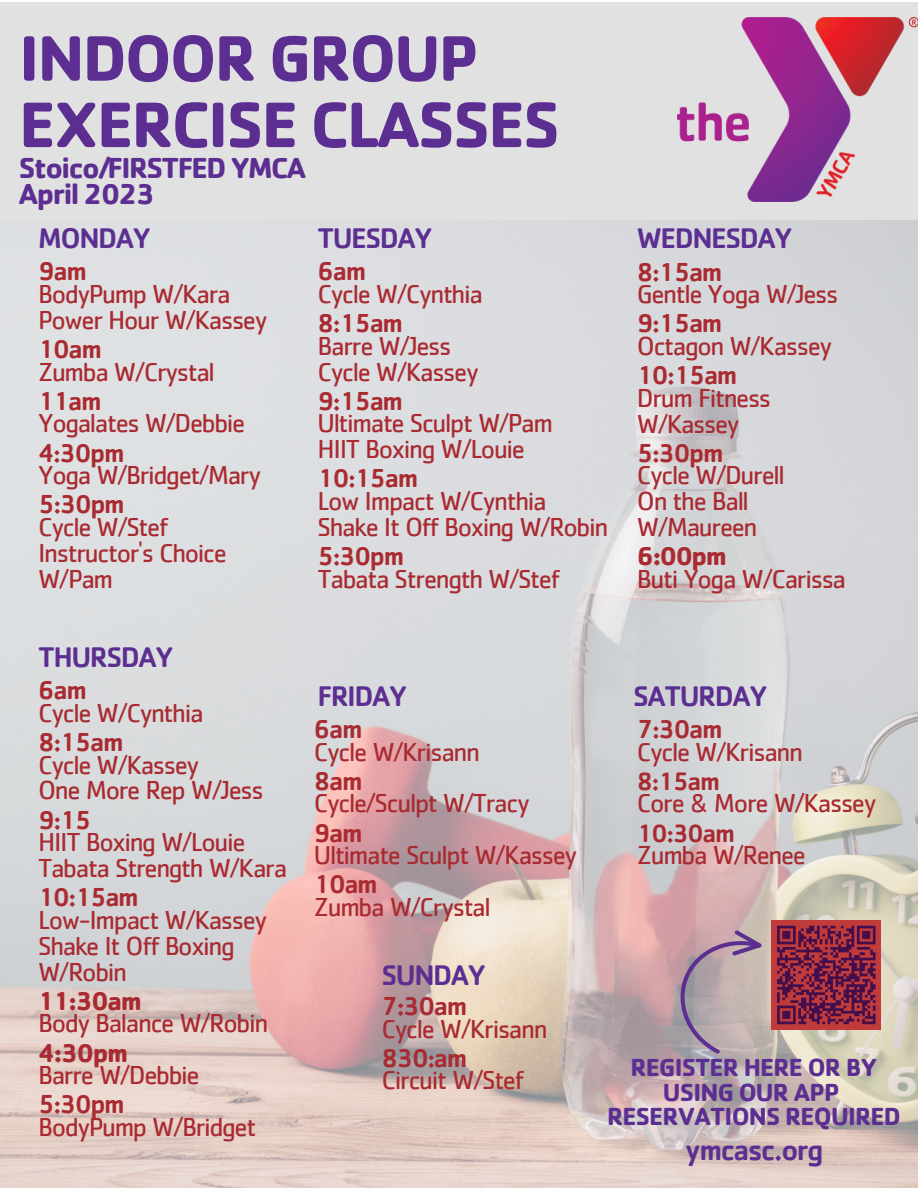
<style>
.page{position:relative;width:918px;height:1188px;background:#fff}
.page>*{position:absolute;margin:0;border:0;box-sizing:border-box;transform-origin:0 0}
.t1{font:700 66.6px/66.3px "Cachet";letter-spacing:-.03em;color:#5c2e91}
.t2{font:700 29.85px/25.8px "Cachet";letter-spacing:-.05em;color:#5c2e91}
.t3{font:500 29.85px "Cachet";letter-spacing:-.05em;color:#5c2e91}
.t4{font:500 29.25px "Cachet";letter-spacing:-.05em;color:#5c2e91}
.t5{font:26.85px/25.8px "Cachet";letter-spacing:-.05em;color:#a92b31}
.t6{font:500 26.85px "Cachet";letter-spacing:-.05em;color:#a92b31}
.t7{font:700 26.85px "Cachet";letter-spacing:-.05em;color:#a92b31}
.t8{font:500 26.1px "Cachet";letter-spacing:-.05em;color:#a92b31}
.t9{font:700 25.5px/24.8px "Cachet";letter-spacing:-.03em;color:#5c2e91;text-align:center}
</style>
<div class="page">
<div style="left:0;top:2px;width:918px;height:217px;background:#e1e1e1"></div>
<img style="left:0;top:221px;width:918px;height:967px">
<svg style="left:677px;top:930px;width:85px;height:124px;background:#b3a0a8"></svg>
<img style="left:678px;top:18px;width:240px;height:183px">
<div style="left:772px;top:920px;width:109px;height:110px;background:#c23b3b"></div>
<svg style="left:777px;top:925px;width:99px;height:100px"></svg>
<h1 class="t1" style="left:19px;top:23px;width:543px">INDOOR GROUP<br>EXERCISE CLASSES</h1>
<p class="t2" style="left:19px;top:154px;width:289px">Stoico/FIRSTFED YMCA<br>April 2023</p>
<p class="t4" style="left:38px;top:219px;width:114px">MONDAY</p>
<p class="t4" style="left:318px;top:219px;width:116px">TUESDAY</p>
<p class="t4" style="left:637px;top:219px;width:157px">WEDNESDAY</p>
<p class="t6" style="left:38px;top:254px;width:50px">9am</p>
<p class="t5" style="left:38px;top:282px;width:231px">BodyPump W/Kara<br>Power Hour W/Kassey</p>
<p class="t6" style="left:38px;top:332px;width:65px">10am</p>
<p class="t5" style="left:38px;top:360px;width:178px">Zumba W/Crystal</p>
<p class="t6" style="left:38px;top:383px;width:65px">11am</p>
<p class="t5" style="left:38px;top:412px;width:209px">Yogalates W/Debbie</p>
<p class="t6" style="left:38px;top:435px;width:88px">4:30pm</p>
<p class="t5" style="left:38px;top:463px;width:225px">Yoga W/Bridget/Mary</p>
<p class="t6" style="left:38px;top:487px;width:88px">5:30pm</p>
<p class="t5" style="left:38px;top:515px;width:190px">Cycle W/Stef<br>Instructor's Choice<br>W/Pam</p>
<p class="t4" style="left:38px;top:638px;width:137px">THURSDAY</p>
<p class="t6" style="left:38px;top:673px;width:50px">6am</p>
<p class="t5" style="left:38px;top:701px;width:167px">Cycle W/Cynthia</p>
<p class="t6" style="left:38px;top:725px;width:87px">8:15am</p>
<p class="t5" style="left:38px;top:753px;width:227px">Cycle W/Kassey<br>One More Rep W/Jess</p>
<p class="t6" style="left:38px;top:802px;width:55px">9:15</p>
<p class="t5" style="left:38px;top:831px;width:251px">HIIT Boxing W/Louie<br>Tabata Strength W/Kara</p>
<p class="t6" style="left:38px;top:880px;width:102px">10:15am</p>
<p class="t5" style="left:38px;top:908px;width:231px">Low-Impact W/Kassey<br>Shake It Off Boxing<br>W/Robin</p>
<p class="t7" style="left:38px;top:983px;width:105px">11:30am</p>
<p class="t5" style="left:38px;top:1012px;width:232px">Body Balance W/Robin</p>
<p class="t7" style="left:38px;top:1035px;width:92px">4:30pm</p>
<p class="t5" style="left:38px;top:1063px;width:163px">Barre W/Debbie</p>
<p class="t6" style="left:38px;top:1087px;width:88px">5:30pm</p>
<p class="t5" style="left:38px;top:1115px;width:220px">BodyPump W/Bridget</p>
<p class="t6" style="left:318px;top:254px;width:50px">6am</p>
<p class="t5" style="left:318px;top:282px;width:167px">Cycle W/Cynthia</p>
<p class="t6" style="left:318px;top:306px;width:87px">8:15am</p>
<p class="t5" style="left:318px;top:334px;width:163px">Barre W/Jess<br>Cycle W/Kassey</p>
<p class="t6" style="left:318px;top:383px;width:87px">9:15am</p>
<p class="t5" style="left:318px;top:412px;width:237px">Ultimate Sculpt W/Pam<br>HIIT Boxing W/Louie</p>
<p class="t6" style="left:318px;top:461px;width:102px">10:15am</p>
<p class="t5" style="left:318px;top:489px;width:292px">Low Impact W/Cynthia<br>Shake It Off Boxing W/Robin</p>
<p class="t6" style="left:318px;top:539px;width:88px">5:30pm</p>
<p class="t5" style="left:318px;top:567px;width:244px">Tabata Strength W/Stef</p>
<p class="t6" style="left:637px;top:254px;width:87px">8:15am</p>
<p class="t5" style="left:637px;top:283px;width:203px">Gentle Yoga W/Jess</p>
<p class="t6" style="left:637px;top:306px;width:87px">9:15am</p>
<p class="t5" style="left:637px;top:334px;width:197px">Octagon W/Kassey</p>
<p class="t6" style="left:637px;top:358px;width:102px">10:15am</p>
<p class="t5" style="left:637px;top:386px;width:136px">Drum Fitness<br>W/Kassey</p>
<p class="t6" style="left:637px;top:435px;width:88px">5:30pm</p>
<p class="t5" style="left:637px;top:464px;width:149px">Cycle W/Durell<br>On the Ball<br>W/Maureen</p>
<p class="t7" style="left:637px;top:539px;width:92px">6:00pm</p>
<p class="t5" style="left:637px;top:567px;width:211px">Buti Yoga W/Carissa</p>
<p class="t4" style="left:318px;top:677px;width:91px">FRIDAY</p>
<p class="t4" style="left:633px;top:677px;width:136px">SATURDAY</p>
<p class="t6" style="left:314px;top:712px;width:50px">6am</p>
<p class="t5" style="left:314px;top:740px;width:168px">Cycle W/Krisann</p>
<p class="t6" style="left:314px;top:763px;width:50px">8am</p>
<p class="t5" style="left:314px;top:792px;width:217px">Cycle/Sculpt W/Tracy</p>
<p class="t6" style="left:314px;top:815px;width:50px">9am</p>
<p class="t5" style="left:314px;top:843px;width:265px">Ultimate Sculpt W/Kassey</p>
<p class="t6" style="left:314px;top:867px;width:65px">10am</p>
<p class="t5" style="left:314px;top:895px;width:178px">Zumba W/Crystal</p>
<p class="t6" style="left:637px;top:712px;width:87px">7:30am</p>
<p class="t5" style="left:637px;top:740px;width:168px">Cycle W/Krisann</p>
<p class="t8" style="left:637px;top:764px;width:85px">8:15am</p>
<p class="t5" style="left:637px;top:792px;width:241px">Core &amp; More W/Kassey</p>
<p class="t8" style="left:637px;top:816px;width:100px">10:30am</p>
<p class="t5" style="left:637px;top:843px;width:171px">Zumba W/Renee</p>
<p class="t4" style="left:382px;top:956px;width:106px">SUNDAY</p>
<p class="t6" style="left:382px;top:989px;width:87px">7:30am</p>
<p class="t5" style="left:382px;top:1017px;width:168px">Cycle W/Krisann</p>
<p class="t6" style="left:382px;top:1040px;width:87px">830:am</p>
<p class="t5" style="left:382px;top:1069px;width:144px">Circuit W/Stef</p>
<p class="t9" style="left:607px;top:1054px;width:295px">REGISTER HERE OR BY<br>USING OUR APP<br>RESERVATIONS REQUIRED</p>
<p class="t3" style="left:685px;top:1130px;width:140px">ymcasc.org</p>
</div>
